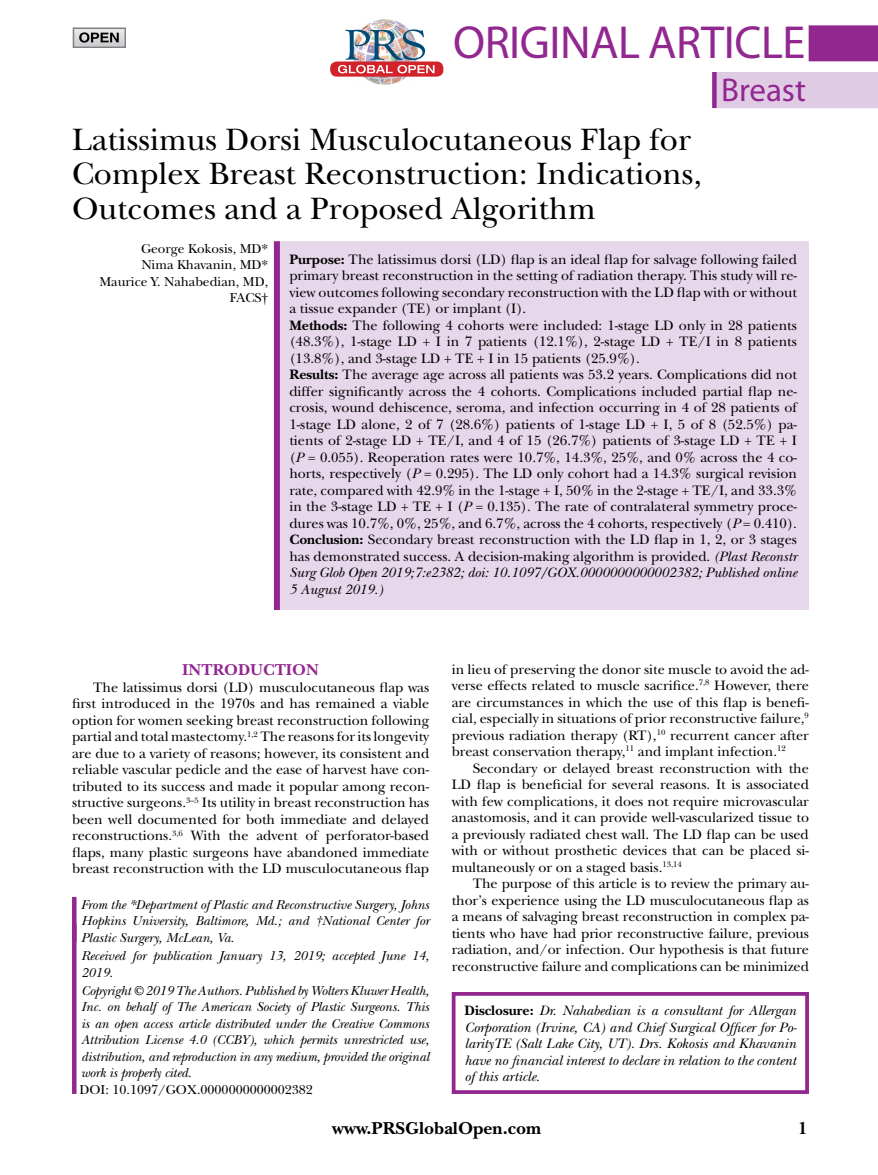
<style>
.page{position:relative;width:878px;height:1175px;background:#fff}
.page>*{position:absolute;margin:0;border:0;box-sizing:border-box;transform-origin:0 0}
.t1{font:46.5px "Myriad Pro";letter-spacing:-.01em;color:#92278f}
.t2{font:33px "Myriad Pro";color:#92278f}
.t3{font:32.25px/34.5px "New Baskerville";color:#000}
.t4{font:700 18px "New Baskerville";color:#000}
.t5{font:700 16.5px "New Baskerville";color:#92278f}
.t6{font:14.25px/16.5px "New Baskerville";color:#000;text-align:justify}
.t7{font:italic 14.25px/16.5px "New Baskerville";color:#000;text-align:justify}
.t8{font:italic 13.5px/16.5px "New Baskerville";color:#000;text-align:justify}
.t9{font:13.5px/16.5px "New Baskerville";color:#000;text-align:right}
.s1{font-weight:700}
.s2{font-style:italic}
.s3{font-weight:700;font-style:normal}
</style>
<div class="page">
<div style="left:73px;top:28px;width:52px;height:20px;border:2px solid #808285"></div>
<svg style="left:79px;top:32px;width:40px;height:11px"></svg>
<img style="left:361px;top:20px;width:47px;height:64px">
<div style="left:330px;top:61px;width:113px;height:16px;background:#d2232a;border-radius:7px"></div>
<img style="left:338px;top:29px;width:96px;height:44px">
<hr style="left:72px;top:897px;width:4px;height:44px;background:#92278f">
<div style="left:277px;top:241px;width:531px;height:369px;background:#e6d7ea"></div>
<div style="left:274px;top:241px;width:6px;height:369px;background:#92278f"></div>
<div style="left:452px;top:992px;width:356px;height:102px;border:4px solid #92278f"></div>
<div style="left:712px;top:72px;width:166px;height:36px;background:#92278f"></div>
<div style="left:716px;top:72px;width:162px;height:36px;background:#dfcce4"></div>
<hr style="left:72px;top:923px;width:4px;height:171px;background:#92278f">
<div style="left:808px;top:25px;width:70px;height:36px;background:#92278f"></div>
<h1 class="t1" style="left:453px;top:14px;width:354px">ORIGINAL ARTICLE</h1>
<h3 class="t3" style="left:72px;top:122px;width:631px">Latissimus Dorsi Musculocutaneous Flap for<br>Complex Breast Reconstruction: Indications,<br>Outcomes and a Proposed Algorithm</h3>
<h2 class="t2" style="left:721px;top:69px;width:86px">BREAST</h2>
<p class="t9" style="left:99px;top:240px;width:170px">George Kokosis, MD*<br>Nima Khavanin, MD*<br>Maurice Y. Nahabedian, MD,<br>FACS†</p>
<p class="t6" style="left:289px;top:251px;width:509px;text-align:left"><span class="s1">Purpose:</span> The latissimus dorsi (LD) flap is an ideal flap for salvage following failed primary breast reconstruction in the setting of radiation therapy. This study will re&shy;view outcomes following secondary reconstruction with the LD flap with or without a tissue expander (TE) or implant (I).<br><span class="s1">Methods:</span> The following 4 cohorts were included: 1-stage LD only in 28 patients (48.3%), 1-stage LD + I in 7 patients (12.1%), 2-stage LD + TE/I in 8 patients (13.8%), and 3-stage LD + TE + I in 15 patients (25.9%).<br><span class="s1">Results:</span> The average age across all patients was 53.2 years. Complications did not differ significantly across the 4 cohorts. Complications included partial flap ne&shy;crosis, wound dehiscence, seroma, and infection occurring in 4 of 28 patients of 1-stage LD alone, 2 of 7 (28.6%) patients of 1-stage LD + I, 5 of 8 (52.5%) pa&shy;tients of 2-stage LD + TE/I, and 4 of 15 (26.7%) patients of 3-stage LD + TE + I (<span class="s2">P</span> = 0.055). Reoperation rates were 10.7%, 14.3%, 25%, and 0% across the 4 co&shy;horts, respectively (<span class="s2">P</span> = 0.295). The LD only cohort had a 14.3% surgical revision rate, compared with 42.9% in the 1-stage + I, 50% in the 2-stage + TE/I, and 33.3% in the 3-stage LD + TE + I (<span class="s2">P</span> = 0.135). The rate of contralateral symmetry proce&shy;dures was 10.7%, 0%, 25%, and 6.7%, across the 4 cohorts, respectively (<span class="s2">P</span> = 0.410).<br><span class="s1">Conclusion:</span> Secondary breast reconstruction with the LD flap in 1, 2, or 3 stages has demonstrated success. A decision-making algorithm is provided. <span class="s2">(Plast Reconstr Surg Glob Open 2019;7:e2382; doi: 10.1097/GOX.0000000000002382; Published online 5 August 2019.)</span></p>
<p class="t5" style="left:182px;top:660px;width:138px">INTRODUCTION</p>
<p class="t6" style="left:72px;top:679px;width:359px;text-indent:21px">The latissimus dorsi (LD) musculocutaneous flap was first introduced in the 1970s and has remained a viable option for women seeking breast reconstruction following partial and total mastectomy.<sup>1,2</sup> The reasons for its longevity are due to a variety of reasons; however, its consistent and reliable vascular pedicle and the ease of harvest have con&shy;tributed to its success and made it popular among recon&shy;structive surgeons.<sup>3–5</sup> Its utility in breast reconstruction has been well documented for both immediate and delayed reconstructions.<sup>3,6</sup> With the advent of perforator-based flaps, many plastic surgeons have abandoned immediate breast reconstruction with the LD musculocutaneous flap</p>
<p class="t8" style="left:81px;top:896px;width:350px">From the *Department of Plastic and Reconstructive Surgery, Johns Hopkins University, Baltimore, Md.; and †National Center for Plastic Surgery, McLean, Va.</p>
<p class="t8" style="left:81px;top:947px;width:350px">Received for publication January 13, 2019; accepted June 14,<br>2019.</p>
<p class="t8" style="left:81px;top:982px;width:350px">Copyright © 2019 The Authors. Published by Wolters Kluwer Health, Inc. on behalf of The American Society of Plastic Surgeons. This is an open access article distributed under the Creative Commons Attribution License 4.0 (CCBY), which permits unrestricted use, distribution, and reproduction in any medium, provided the original work is properly cited.</p>
<p class="t9" style="left:80px;top:1081px;width:235px">DOI: 10.1097/GOX.0000000000002382</p>
<p class="t6" style="left:451px;top:661px;width:359px">in lieu of preserving the donor site muscle to avoid the ad&shy;verse effects related to muscle sacrifice.<sup>7,8</sup> However, there are circumstances in which the use of this flap is benefi&shy;cial, especially in situations of prior reconstructive failure,<sup>9 </sup>previous radiation therapy (RT),<sup>10</sup> recurrent cancer after breast conservation therapy,<sup>11</sup> and implant infection.<sup>12</sup></p>
<p class="t6" style="left:451px;top:760px;width:359px;text-indent:21px">Secondary or delayed breast reconstruction with the LD flap is beneficial for several reasons. It is associated with few complications, it does not require microvascular anastomosis, and it can provide well-vascularized tissue to a previously radiated chest wall. The LD flap can be used with or without prosthetic devices that can be placed si&shy;multaneously or on a staged basis.<sup>13,14</sup></p>
<p class="t6" style="left:451px;top:875px;width:359px;text-indent:21px">The purpose of this article is to review the primary au&shy;thor’s experience using the LD musculocutaneous flap as a means of salvaging breast reconstruction in complex pa&shy;tients who have had prior reconstructive failure, previous radiation, and/or infection. Our hypothesis is that future reconstructive failure and complications can be minimized</p>
<p class="t7" style="left:464px;top:1002px;width:334px"><span class="s3">Disclosure:</span> Dr. Nahabedian is a consultant for Allergan Corporation (Irvine, CA) and Chief Surgical Officer for Po&shy;larityTE (Salt Lake City, UT). Drs. Kokosis and Khavanin have no financial interest to declare in relation to the content of this article.</p>
<p class="t4" style="left:332px;top:1118px;width:210px">www.PRSGlobalOpen.com</p>
<p class="t4" style="left:798px;top:1118px;width:11px">1</p>
</div>
